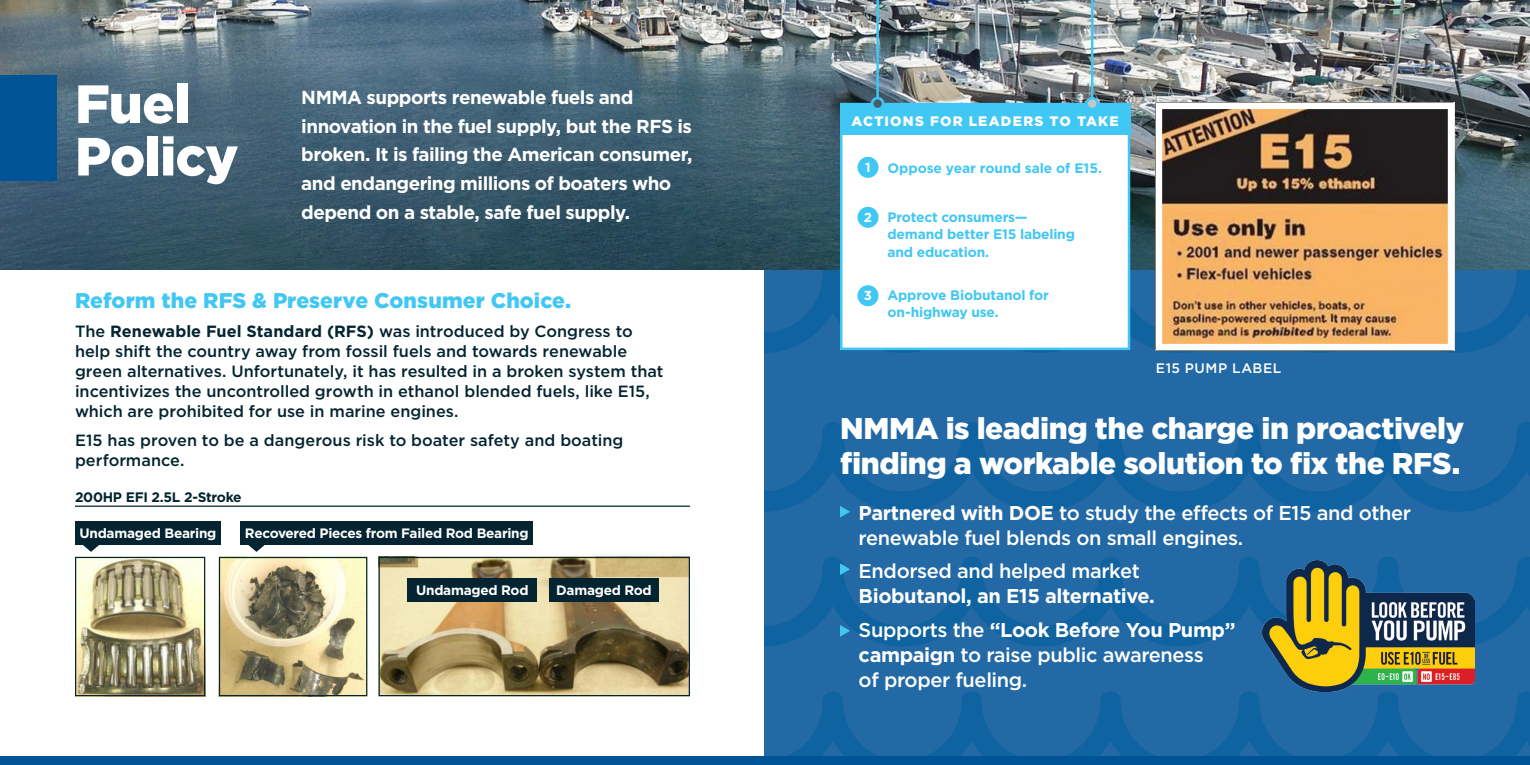
<style>
.page{position:relative;width:1530px;height:765px;background:#fff}
.page>*{position:absolute;margin:0;border:0;box-sizing:border-box;transform-origin:0 0}
.t1{font:900 53.75px/52.5px "Gotham";letter-spacing:-.015em;color:#fff}
.t2{font:900 30px/35px "Gotham";letter-spacing:-.015em;color:#fff}
.t3{font:900 21.25px "Gotham";color:#40c7f4}
.t4{font:500 20px/25px "Gotham";letter-spacing:-.02em;color:#fff}
.t5{font:700 20px/25px "Gotham";letter-spacing:-.02em;color:#fff}
.t6{font:700 18.75px/28.8px "Gotham";letter-spacing:-.025em;color:#fff}
.t7{font:500 16.25px/20px "Gotham";color:#032430}
.t8{font:700 13.75px/17.5px "Gotham";letter-spacing:-.01em;color:#40c7f4}
.t9{font:900 13.75px "Gotham";letter-spacing:.09em;color:#fff}
.t10{font:700 13.75px "Gotham";letter-spacing:-.02em;color:#032430}
.t11{font:500 13.75px "Gotham";letter-spacing:.04em;color:#fff}
.t12{font:700 13.62px "Gotham";letter-spacing:-.02em;color:#fff}
.t13{font:700 13.12px "Gotham";color:#fff}
.s1{font-weight:700}
.s2{font-weight:500}
</style>
<div class="page">
<div style="left:765px;top:0;width:765px;height:765px;background:#2369a5"></div>
<svg style="left:777px;top:270px;width:753px;height:83px"></svg>
<svg style="left:777px;top:422px;width:753px;height:90px"></svg>
<svg style="left:777px;top:557px;width:753px;height:90px"></svg>
<svg style="left:777px;top:691px;width:753px;height:66px"></svg>
<svg style="left:765px;top:331px;width:12px;height:22px"></svg>
<svg style="left:765px;top:490px;width:12px;height:22px"></svg>
<svg style="left:765px;top:625px;width:12px;height:22px"></svg>
<svg style="left:765px;top:756px;width:12px;height:1px"></svg>
<img style="left:0;top:0;width:1530px;height:270px">
<div style="left:0;top:757px;width:1530px;height:8px;background:#005495"></div>
<svg style="left:840px;top:506px;width:10px;height:12px"></svg>
<svg style="left:840px;top:563px;width:10px;height:12px"></svg>
<svg style="left:840px;top:625px;width:10px;height:12px"></svg>
<img style="left:77px;top:559px;width:126px;height:135px">
<div style="left:75px;top:557px;width:130px;height:139px;border:1px solid #032430"></div>
<img style="left:381px;top:559px;width:307px;height:135px">
<div style="left:379px;top:557px;width:311px;height:139px;border:1px solid #032430"></div>
<div style="left:549px;top:579px;width:110px;height:23px;background:#032430"></div>
<div style="left:408px;top:579px;width:129px;height:23px;background:#032430"></div>
<hr style="left:75px;top:506px;width:615px;height:1px;background:#032430">
<div style="left:0;top:75px;width:56px;height:106px;background:#005495"></div>
<img style="left:1163px;top:110px;width:284px;height:233px">
<div style="left:1156px;top:103px;width:298px;height:247px;border:6px solid #fff"></div>
<div style="left:841px;top:104px;width:288px;height:245px;background:#fff"></div>
<div style="left:840px;top:103px;width:290px;height:32px;background:#40c7f4"></div>
<div style="left:840px;top:103px;width:290px;height:247px;border:2px solid #40c7f4"></div>
<div style="left:858px;top:157px;width:21px;height:21px;background:#40c7f4;border-radius:50%"></div>
<div style="left:858px;top:207px;width:21px;height:21px;background:#40c7f4;border-radius:50%"></div>
<div style="left:858px;top:285px;width:21px;height:21px;background:#40c7f4;border-radius:50%"></div>
<hr style="left:876px;top:0;width:3px;height:103px;background:#40c7f4">
<div style="left:872px;top:98px;width:11px;height:11px;background:#475d6b;border-radius:50%"></div>
<div style="left:871px;top:97px;width:13px;height:13px;border:2px solid #40c7f4;border-radius:50%"></div>
<hr style="left:1091px;top:0;width:2px;height:103px;background:#40c7f4">
<div style="left:1087px;top:98px;width:11px;height:11px;background:#c5c6c8;border-radius:50%"></div>
<div style="left:1086px;top:97px;width:13px;height:13px;border:2px solid #40c7f4;border-radius:50%"></div>
<img style="left:221px;top:559px;width:144px;height:135px">
<div style="left:219px;top:557px;width:148px;height:139px;border:1px solid #032430"></div>
<svg style="left:83px;top:545px;width:16px;height:7px"></svg>
<div style="left:75px;top:521px;width:146px;height:24px;background:#032430"></div>
<svg style="left:248px;top:545px;width:17px;height:7px"></svg>
<div style="left:240px;top:521px;width:293px;height:24px;background:#032430"></div>
<img style="left:1262px;top:560px;width:213px;height:131px">
<p class="t1" style="left:75px;top:77px;width:165px">Fuel<br>Policy</p>
<p class="t6" style="left:301px;top:83px;width:393px">NMMA supports renewable fuels and innovation in the fuel supply, but the RFS is broken. It is failing the American consumer, and endangering millions of boaters who depend on a stable, safe fuel supply.</p>
<p class="t3" style="left:75px;top:286px;width:498px">Reform the RFS &amp; Preserve Consumer Choice.</p>
<p class="t7" style="left:75px;top:321px;width:590px">The <span class="s1">Renewable Fuel Standard (RFS)</span> was introduced by Congress to help shift the country away from fossil fuels and towards renewable green alternatives. Unfortunately, it has resulted in a broken system that incentivizes the uncontrolled growth in ethanol blended fuels, like E15, which are prohibited for use in marine engines.</p>
<p class="t7" style="left:75px;top:430px;width:550px">E15 has proven to be a dangerous risk to boater safety and boating performance.</p>
<p class="t10" style="left:75px;top:488px;width:168px">200HP EFI 2.5L 2-Stroke</p>
<p class="t12" style="left:79px;top:524px;width:138px">Undamaged Bearing</p>
<p class="t12" style="left:245px;top:524px;width:285px">Recovered Pieces from Failed Rod Bearing</p>
<p class="t12" style="left:416px;top:581px;width:114px">Undamaged Rod</p>
<p class="t12" style="left:556px;top:581px;width:97px">Damaged Rod</p>
<p class="t9" style="left:851px;top:112px;width:269px">ACTIONS FOR LEADERS TO TAKE</p>
<p class="t13" style="left:865px;top:158px;width:7px">1</p>
<p class="t8" style="left:888px;top:159px;width:216px">Oppose year round sale of E15.</p>
<p class="t13" style="left:864px;top:208px;width:10px">2</p>
<p class="t13" style="left:864px;top:287px;width:10px">3</p>
<p class="t8" style="left:888px;top:208px;width:189px">Protect consumers— demand better E15 labeling and education.</p>
<p class="t8" style="left:888px;top:286px;width:163px">Approve Biobutanol for on-highway use.</p>
<p class="t11" style="left:1156px;top:359px;width:127px">E15 PUMP LABEL</p>
<p class="t2" style="left:840px;top:411px;width:626px">NMMA is leading the charge in proactively finding a workable solution to fix the RFS.</p>
<p class="t4" style="left:859px;top:500px;width:554px"><span class="s1">Partnered with DOE</span> to study the effects of E15 and other renewable fuel blends on small engines.</p>
<p class="t5" style="left:859px;top:559px;width:298px"><span class="s2">Endorsed and helped market<br></span>Biobutanol, an E15 alternative.</p>
<p class="t4" style="left:859px;top:617px;width:378px">Supports the <span class="s1">“Look Before You Pump” campaign</span> to raise public awareness<br>of proper fueling.</p>
</div>
